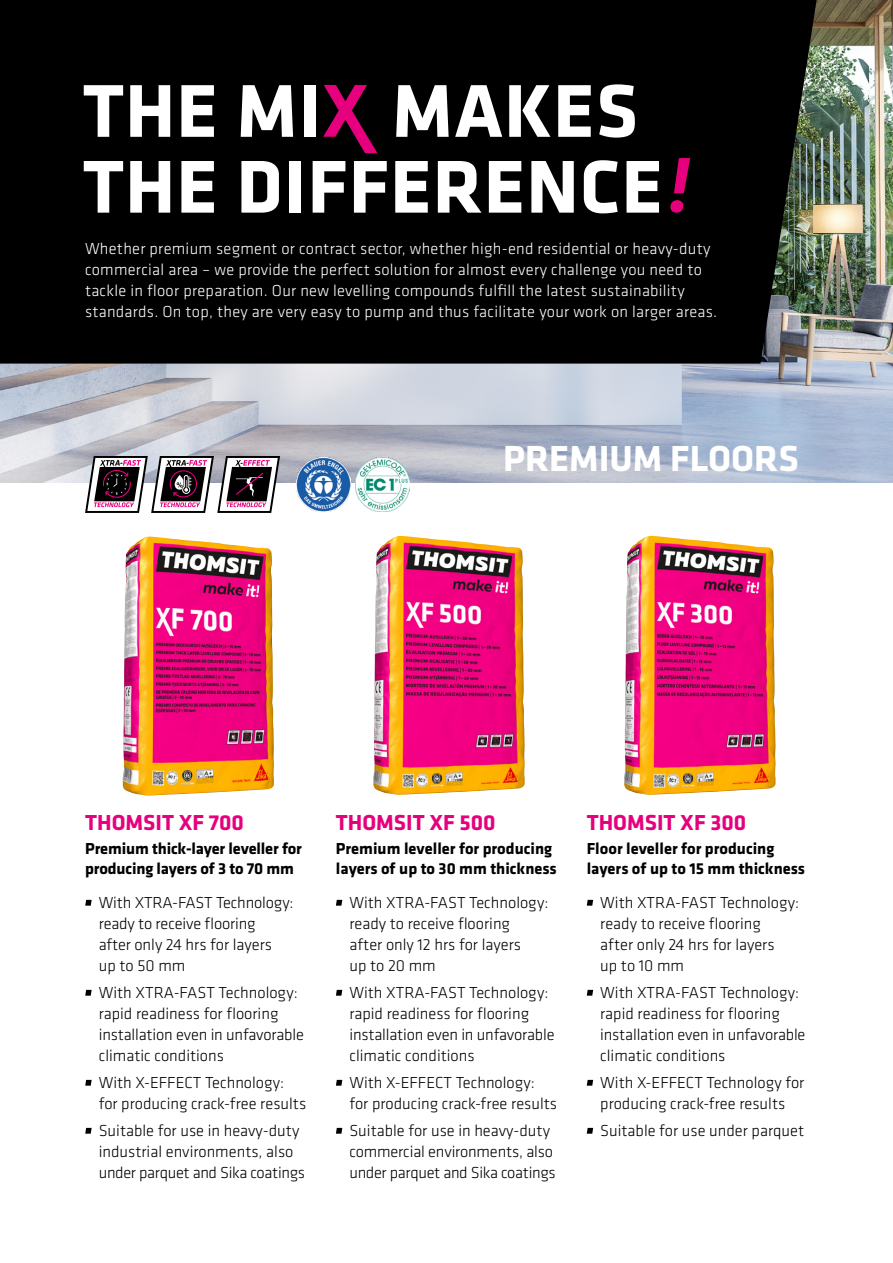
<style>
.page{position:relative;width:893px;height:1263px;background:#fff}
.page>*{position:absolute;margin:0;border:0;box-sizing:border-box;transform-origin:0 0}
.t1{font:700 77.55px/75.8px "Klavika";letter-spacing:.015em;color:#fff}
.t2{font:700 37.5px "Klavika";color:#fff}
.t3{font:700 22.5px "Klavika";color:#e6007d}
.t4{font:300 16.5px/21px "Klavika";color:#000}
.t5{font:300 16.5px/21px "Klavika";letter-spacing:.015em;color:#fff}
.t6{font:700 16.5px/19.8px "Klavika";color:#000}
</style>
<div class="page">
<img style="left:0;top:0;width:893px;height:483px">
<img style="left:355px;top:458px;width:54px;height:53px">
<div style="left:0;top:0;width:817px;height:364px;background:#000"></div>
<img style="left:122px;top:537px;width:152px;height:259px">
<svg style="left:85px;top:900px;width:7px;height:6px"></svg>
<svg style="left:85px;top:990px;width:7px;height:6px"></svg>
<svg style="left:85px;top:1080px;width:7px;height:6px"></svg>
<svg style="left:85px;top:1128px;width:7px;height:6px"></svg>
<img style="left:296px;top:457px;width:54px;height:54px">
<img style="left:373px;top:536px;width:152px;height:259px">
<img style="left:624px;top:536px;width:152px;height:259px">
<svg style="left:670px;top:158px;width:20px;height:55px"></svg>
<svg style="left:85px;top:456px;width:195px;height:57px"></svg>
<svg style="left:336px;top:900px;width:6px;height:6px"></svg>
<svg style="left:336px;top:990px;width:6px;height:6px"></svg>
<svg style="left:336px;top:1080px;width:6px;height:6px"></svg>
<svg style="left:336px;top:1128px;width:6px;height:6px"></svg>
<svg style="left:587px;top:900px;width:6px;height:6px"></svg>
<svg style="left:587px;top:990px;width:6px;height:6px"></svg>
<svg style="left:587px;top:1080px;width:6px;height:6px"></svg>
<svg style="left:587px;top:1128px;width:6px;height:6px"></svg>
<svg style="left:323px;top:85px;width:54px;height:68px;background:#54002d"></svg>
<h1 class="t1" style="left:83px;top:75px;width:582px">THE MI MAKES<br>THE DIFFERENCE</h1>
<p class="t5" style="left:85px;top:238px;width:634px">Whether premium segment or contract sector, whether high-end residential or heavy-duty commercial area – we provide the perfect solution for almost every challenge you need to tackle in floor preparation. Our new levelling compounds fulfill the latest sustainability standards. On top, they are very easy to pump and thus facilitate your work on larger areas.</p>
<h2 class="t2" style="left:503px;top:438px;width:297px">PREMIUM FLOORS</h2>
<h3 class="t3" style="left:85px;top:810px;width:160px">THOMSIT XF 700</h3>
<p class="t6" style="left:85px;top:839px;width:218px">Premium thick-layer leveller for producing layers of 3 to 70 mm</p>
<p class="t4" style="left:99px;top:892px;width:196px">With XTRA-FAST Technology: ready to receive flooring<br>after only 24 hrs for layers<br>up to 50 mm</p>
<p class="t4" style="left:99px;top:982px;width:207px">With XTRA-FAST Technology: rapid readiness for flooring installation even in unfavorable climatic conditions</p>
<p class="t4" style="left:99px;top:1072px;width:209px">With X-EFFECT Technology: for producing crack-free results</p>
<p class="t4" style="left:99px;top:1120px;width:208px">Suitable for use in heavy-duty industrial environments, also under parquet and Sika coatings</p>
<h3 class="t3" style="left:336px;top:810px;width:161px">THOMSIT XF 500</h3>
<p class="t6" style="left:336px;top:839px;width:222px">Premium leveller for producing layers of up to 30 mm thickness</p>
<p class="t4" style="left:349px;top:892px;width:200px">With XTRA-FAST Technology: ready to receive flooring<br>after only 12 hrs for layers<br>up to 20 mm</p>
<p class="t4" style="left:349px;top:982px;width:207px">With XTRA-FAST Technology: rapid readiness for flooring installation even in unfavorable climatic conditions</p>
<p class="t4" style="left:349px;top:1072px;width:209px">With X-EFFECT Technology: for producing crack-free results</p>
<p class="t4" style="left:349px;top:1120px;width:208px">Suitable for use in heavy-duty commercial environments, also under parquet and Sika coatings</p>
<h3 class="t3" style="left:587px;top:810px;width:161px">THOMSIT XF 300</h3>
<p class="t6" style="left:587px;top:839px;width:220px">Floor leveller for producing layers of up to 15 mm thickness</p>
<p class="t4" style="left:600px;top:892px;width:200px">With XTRA-FAST Technology: ready to receive flooring<br>after only 24 hrs for layers<br>up to 10 mm</p>
<p class="t4" style="left:600px;top:982px;width:207px">With XTRA-FAST Technology: rapid readiness for flooring installation even in unfavorable climatic conditions</p>
<p class="t4" style="left:600px;top:1072px;width:206px">With X-EFFECT Technology for producing crack-free results</p>
<p class="t4" style="left:600px;top:1120px;width:205px">Suitable for use under parquet</p>
</div>
